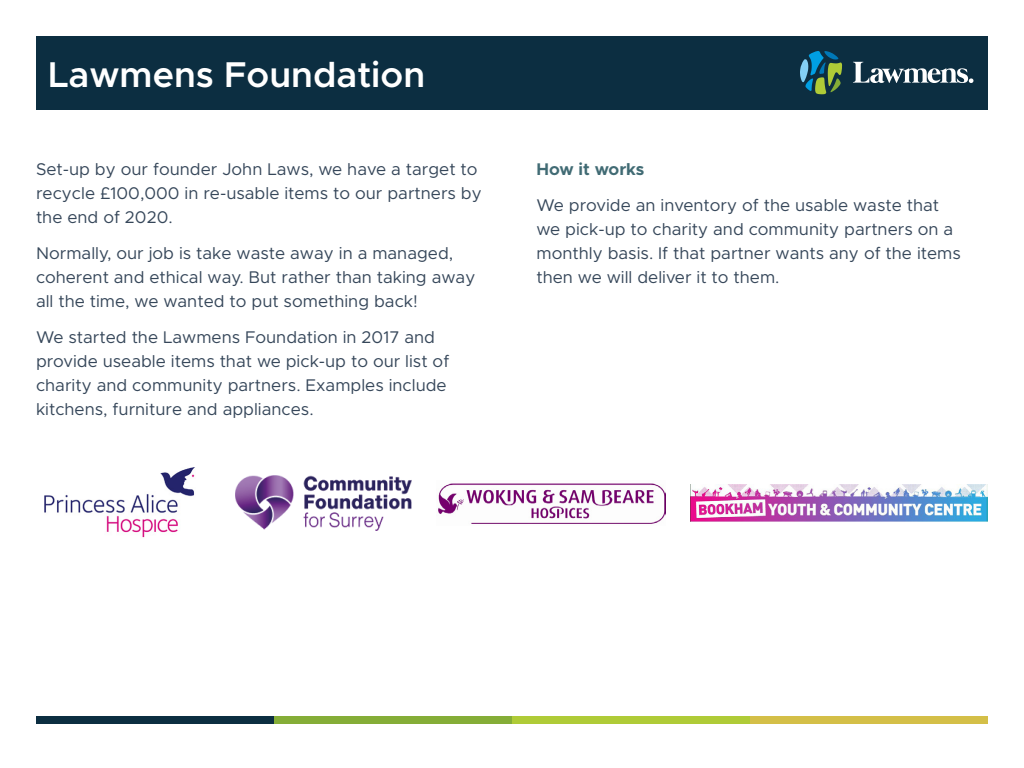
<style>
.page{position:relative;width:1024px;height:768px;background:#fff}
.page>*{position:absolute;margin:0;border:0;box-sizing:border-box;transform-origin:0 0}
.t1{font:600 36px "Metropolis";color:#fff}
.t2{font:17px/24px "Metropolis";color:#36475a}
.t3{font:700 17px "Metropolis";color:#416b74}
</style>
<div class="page">
<div style="left:36px;top:36px;width:952px;height:73px;background:#0c2e41"></div>
<div style="left:36px;top:716px;width:238px;height:8px;background:#0c2e41"></div>
<div style="left:274px;top:716px;width:238px;height:8px;background:#85ad37"></div>
<div style="left:512px;top:716px;width:238px;height:8px;background:#afcb37"></div>
<div style="left:750px;top:716px;width:238px;height:8px;background:#d4bf48"></div>
<svg style="left:800px;top:51px;width:42px;height:43px"></svg>
<svg style="left:853px;top:62px;width:120px;height:21px"></svg>
<img style="left:44px;top:467px;width:151px;height:71px">
<img style="left:438px;top:483px;width:228px;height:41px">
<img style="left:235px;top:475px;width:176px;height:56px">
<img style="left:691px;top:484px;width:297px;height:38px">
<h1 class="t1" style="left:48px;top:52px;width:379px">Lawmens Foundation</h1>
<p class="t2" style="left:36px;top:157px;width:447px">Set-up by our founder John Laws, we have a target to recycle £100,000 in re-usable items to our partners by the end of 2020.</p>
<p class="t2" style="left:36px;top:241px;width:441px">Normally, our job is take waste away in a managed, coherent and ethical way. But rather than taking away all the time, we wanted to put something back!</p>
<p class="t2" style="left:36px;top:325px;width:415px">We started the Lawmens Foundation in 2017 and provide useable items that we pick-up to our list of charity and community partners. Examples include kitchens, furniture and appliances.</p>
<p class="t3" style="left:536px;top:158px;width:110px">How it works</p>
<p class="t2" style="left:536px;top:193px;width:426px">We provide an inventory of the usable waste that we pick-up to charity and community partners on a monthly basis. If that partner wants any of the items then we will deliver it to them.</p>
</div>
